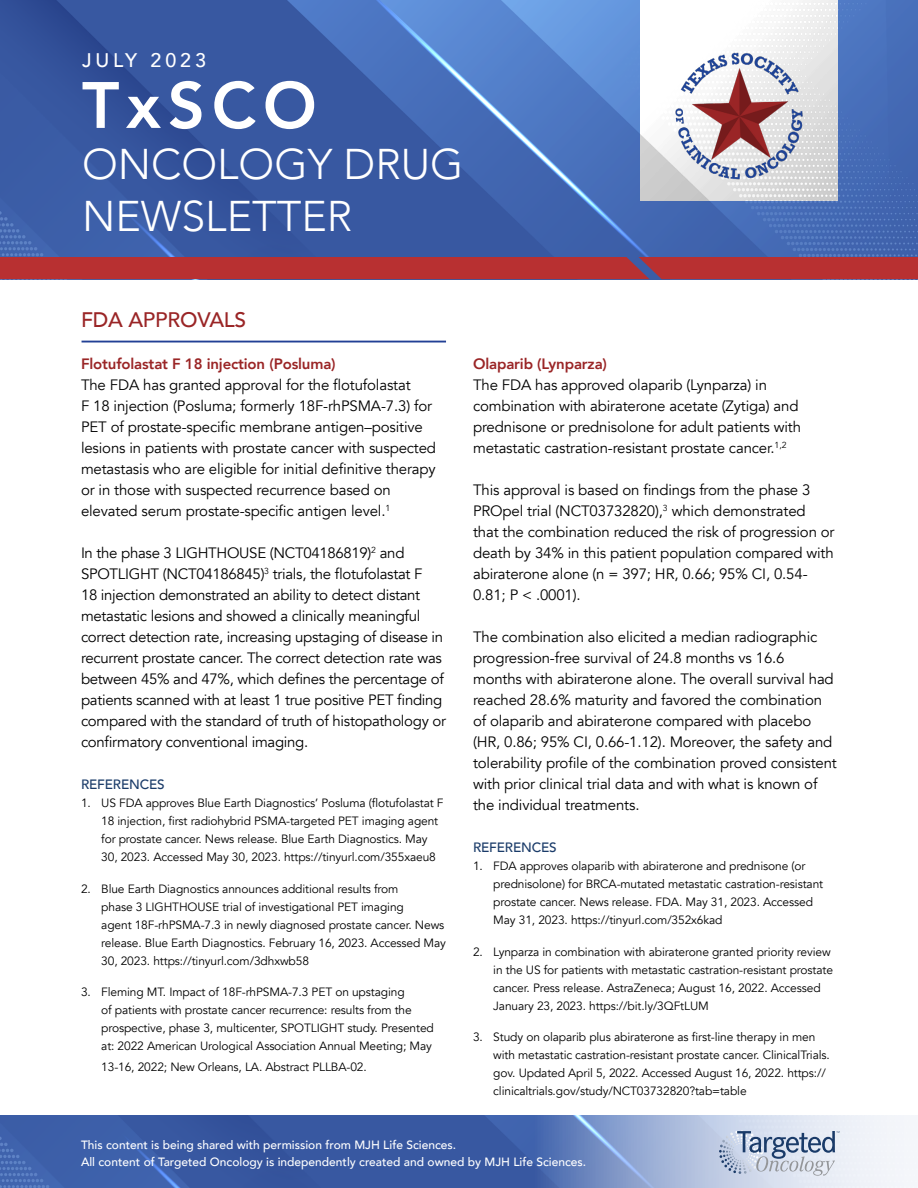
<style>
.page{position:relative;width:918px;height:1188px;background:#fff}
.page>*{position:absolute;margin:0;border:0;box-sizing:border-box;transform-origin:0 0}
.t1{font:800 64.8px "Avenir";letter-spacing:.105em;color:#fff}
.t2{font:300 42.9px/51.4px "Avenir";color:#fff}
.t3{font:500 21px "Avenir";letter-spacing:-.01em;color:#9a2526}
.t4{font:500 19.65px "Avenir";letter-spacing:.2em;color:#fff}
.t5{font:15px/21px "Avenir";letter-spacing:-.01em;color:#000}
.t6{font:800 15px "Avenir";letter-spacing:-.01em;color:#9a2526}
.t7{font:500 13.5px "Avenir";letter-spacing:-.01em;color:#1a3b69}
.t8{font:12px/18px "Avenir";letter-spacing:-.01em;color:#000}
.t9{font:500 12px/16.5px "Avenir";color:#fff}
</style>
<div class="page">
<img style="left:0;top:0;width:918px;height:257px">
<hr style="left:82px;top:341px;width:364px;height:1px;background:#224095">
<svg style="left:640px;top:0;width:198px;height:201px"></svg>
<img style="left:664px;top:42px;width:150px;height:151px">
<div style="left:0;top:257px;width:918px;height:22px;background:#b83031"></div>
<img style="left:0;top:1115px;width:531px;height:73px">
<svg style="left:531px;top:1115px;width:386px;height:73px"></svg>
<svg style="left:719px;top:1130px;width:120px;height:46px;background:#b7c2d5"></svg>
<h3 class="t4" style="left:82px;top:43px;width:125px">JULY 2023</h3>
<h1 class="t1" style="left:82px;top:55px;width:236px">TxSCO</h1>
<h2 class="t2" style="left:82px;top:139px;width:383px">ONCOLOGY DRUG<br>NEWSLETTER</h2>
<h3 class="t3" style="left:81px;top:302px;width:167px">FDA APPROVALS</h3>
<p class="t6" style="left:81px;top:352px;width:256px">Flotufolastat F 18 injection (Posluma)</p>
<p class="t5" style="left:81px;top:375px;width:357px">The FDA has granted approval for the flotufolastat<br>F 18 injection (Posluma; formerly 18F-rhPSMA-7.3) for PET of prostate-specific membrane antigen–positive lesions in patients with prostate cancer with suspected metastasis who are eligible for initial definitive therapy or in those with suspected recurrence based on elevated serum prostate-specific antigen level.<sup>1</sup></p>
<p class="t5" style="left:81px;top:543px;width:367px">In the phase 3 LIGHTHOUSE (NCT04186819)<sup>2</sup> and SPOTLIGHT (NCT04186845)<sup>3</sup> trials, the flotufolastat F<br>18 injection demonstrated an ability to detect distant metastatic lesions and showed a clinically meaningful correct detection rate, increasing upstaging of disease in recurrent prostate cancer. The correct detection rate was between 45% and 47%, which defines the percentage of patients scanned with at least 1 true positive PET finding compared with the standard of truth of histopathology or confirmatory conventional imaging.</p>
<p class="t7" style="left:81px;top:773px;width:85px">REFERENCES</p>
<p class="t8" style="left:101px;top:794px;width:344px;text-indent:-20px">1. US FDA approves Blue Earth Diagnostics’ Posluma (flotufolastat F 18 injection, first radiohybrid PSMA-targeted PET imaging agent for prostate cancer. News release. Blue Earth Diagnostics. May 30, 2023. Accessed May 30, 2023. https://tinyurl.com/355xaeu8</p>
<p class="t8" style="left:101px;top:880px;width:346px;text-indent:-20px">2. Blue Earth Diagnostics announces additional results from<br>phase 3 LIGHTHOUSE trial of investigational PET imaging<br>agent 18F-rhPSMA-7.3 in newly diagnosed prostate cancer. News release. Blue Earth Diagnostics. February 16, 2023. Accessed May 30, 2023. https://tinyurl.com/3dhxwb58</p>
<p class="t8" style="left:101px;top:983px;width:334px;text-indent:-20px">3. Fleming MT. Impact of 18F-rhPSMA-7.3 PET on upstaging<br>of patients with prostate cancer recurrence: results from the prospective, phase 3, multicenter, SPOTLIGHT study. Presented at: 2022 American Urological Association Annual Meeting; May</p>
<p class="t8" style="left:101px;top:1058px;width:267px">13-16, 2022; New Orleans, LA. Abstract PLLBA-02.</p>
<p class="t6" style="left:473px;top:352px;width:136px">Olaparib (Lynparza)</p>
<p class="t5" style="left:473px;top:375px;width:330px">The FDA has approved olaparib (Lynparza) in combination with abiraterone acetate (Zytiga) and prednisone or prednisolone for adult patients with metastatic castration-resistant prostate cancer.<sup>1,2</sup></p>
<p class="t5" style="left:473px;top:480px;width:363px">This approval is based on findings from the phase 3<br>PROpel trial (NCT03732820),<sup>3</sup> which demonstrated that the combination reduced the risk of progression or death by 34% in this patient population compared with abiraterone alone (n = 397; HR, 0.66; 95% CI, 0.54- 0.81; P &lt; .0001).</p>
<p class="t5" style="left:473px;top:627px;width:365px">The combination also elicited a median radiographic progression-free survival of 24.8 months vs 16.6 months with abiraterone alone. The overall survival had reached 28.6% maturity and favored the combination of olaparib and abiraterone compared with placebo (HR, 0.86; 95% CI, 0.66-1.12). Moreover, the safety and tolerability profile of the combination proved consistent with prior clinical trial data and with what is known of the individual treatments.</p>
<p class="t7" style="left:473px;top:836px;width:85px">REFERENCES</p>
<p class="t8" style="left:493px;top:857px;width:331px;text-indent:-20px">1. FDA approves olaparib with abiraterone and prednisone (or prednisolone) for BRCA-mutated metastatic castration-resistant prostate cancer. News release. FDA. May 31, 2023. Accessed May 31, 2023. https://tinyurl.com/352x6kad</p>
<p class="t8" style="left:493px;top:943px;width:341px;text-indent:-20px">2. Lynparza in combination with abiraterone granted priority review in the US for patients with metastatic castration-resistant prostate cancer. Press release. AstraZeneca; August 16, 2022. Accessed January 23, 2023. https://bit.ly/3QFtLUM</p>
<p class="t8" style="left:493px;top:1028px;width:338px;text-indent:-20px">3. Study on olaparib plus abiraterone as first-line therapy in men with metastatic castration-resistant prostate cancer. ClinicalTrials. gov. Updated April 5, 2022. Accessed August 16, 2022. https:// clinicaltrials.gov/study/NCT03732820?tab=table</p>
<p class="t9" style="left:81px;top:1136px;width:507px">This content is being shared with permission from MJH Life Sciences.<br>All content of Targeted Oncology is independently created and owned by MJH Life Sciences.</p>
</div>
